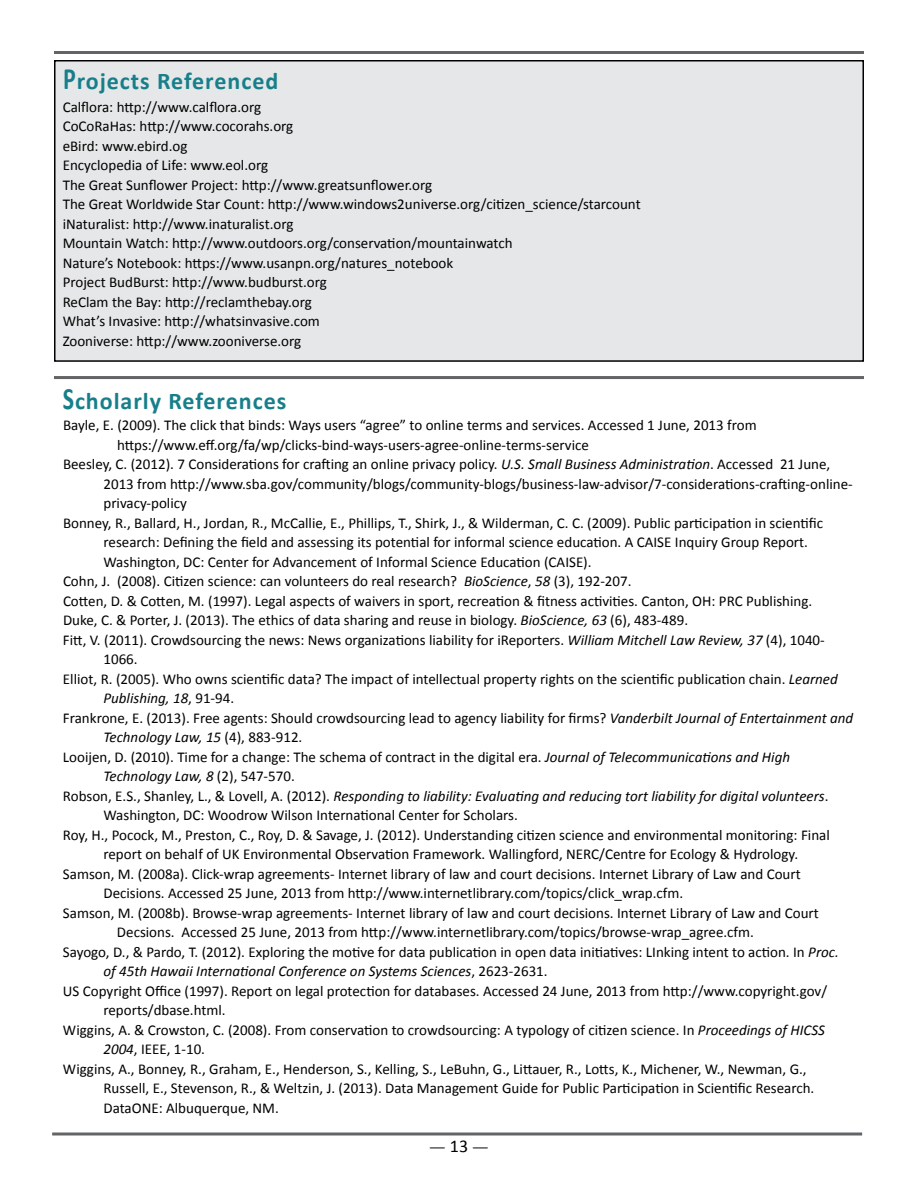
<style>
.page{position:relative;width:918px;height:1188px;background:#fff}
.page>*{position:absolute;margin:0;border:0;box-sizing:border-box;transform-origin:0 0}
.t1{font:700 24px "Calibri";letter-spacing:.04em;color:#177f8a}
.t2{font:18px "Minion Pro";color:#000}
.t3{font:15px/19.5px "Calibri";color:#000}
.t4{font:italic 15px "Calibri";color:#000}
.s1{font-size:31.2px}
.s2{font-style:italic}
.s3{font-style:normal}
.s4{font-family:"Calibri"}
</style>
<div class="page">
<hr style="left:54px;top:51px;width:810px;height:3px;background:#636466">
<svg style="left:52px;top:1132px;width:810px;height:4px;background:#898a8c"></svg>
<hr style="left:54px;top:376px;width:810px;height:3px;background:#636466">
<div style="left:55px;top:61px;width:808px;height:300px;background:#e6e7e8"></div>
<div style="left:54px;top:60px;width:810px;height:302px;border:2px solid #000"></div>
<h1 class="t1" style="left:63px;top:65px;width:217px"><span class="s1">P</span>rojects Referenced</h1>
<p class="t3" style="left:63px;top:97px;width:580px">Calflora: http://www.calflora.org<br>CoCoRaHas: http://www.cocorahs.org<br>eBird: www.ebird.og<br>Encyclopedia of Life: www.eol.org<br>The Great Sunflower Project: http://www.greatsunflower.org<br>The Great Worldwide Star Count: http://www.windows2universe.org/citizen_science/starcount iNaturalist: http://www.inaturalist.org<br>Mountain Watch: http://www.outdoors.org/conservation/mountainwatch<br>Nature’s Notebook: https://www.usanpn.org/natures_notebook<br>Project BudBurst: http://www.budburst.org<br>ReClam the Bay: http://reclamthebay.org<br>What’s Invasive: http://whatsinvasive.com<br>Zooniverse: http://www.zooniverse.org</p>
<h1 class="t1" style="left:63px;top:385px;width:225px"><span class="s1">S</span>cholarly References</h1>
<p class="t3" style="left:63px;top:416px;width:695px">Bayle, E. (2009). The click that binds: Ways users “agree” to online terms and services. Accessed 1 June, 2013 from</p>
<p class="t3" style="left:117px;top:435px;width:473px">https://www.eff.org/fa/wp/clicks-bind-ways-users-agree-online-terms-service</p>
<p class="t3" style="left:63px;top:455px;width:769px">Beesley, C. (2012). 7 Considerations for crafting an online privacy policy. <span class="s2">U.S. Small Business Administration</span>. Accessed 21 June,</p>
<p class="t3" style="left:104px;top:474px;width:751px">2013 from http://www.sba.gov/community/blogs/community-blogs/business-law-advisor/7-considerations-crafting-online-</p>
<p class="t3" style="left:104px;top:494px;width:85px">privacy-policy</p>
<p class="t3" style="left:63px;top:513px;width:762px">Bonney, R., Ballard, H., Jordan, R., McCallie, E., Phillips, T., Shirk, J., &amp; Wilderman, C. C. (2009). Public participation in scientific</p>
<p class="t3" style="left:104px;top:533px;width:706px">research: Defining the field and assessing its potential for informal science education. A CAISE Inquiry Group Report.</p>
<p class="t3" style="left:104px;top:552px;width:490px">Washington, DC: Center for Advancement of Informal Science Education (CAISE).</p>
<p class="t3" style="left:63px;top:572px;width:570px">Cohn, J. (2008). Citizen science: can volunteers do real research? <span class="s2">BioScience</span>, <span class="s2">58</span> (3), 192-207.</p>
<p class="t3" style="left:63px;top:591px;width:751px">Cotten, D. &amp; Cotten, M. (1997). Legal aspects of waivers in sport, recreation &amp; fitness activities. Canton, OH: PRC Publishing.</p>
<p class="t3" style="left:63px;top:611px;width:627px">Duke, C. &amp; Porter, J. (2013). The ethics of data sharing and reuse in biology. <span class="s2">BioScience, 63</span> (6), 483-489.</p>
<p class="t3" style="left:63px;top:630px;width:763px">Fitt, V. (2011). Crowdsourcing the news: News organizations liability for iReporters. <span class="s2">William Mitchell Law Review, 37</span> (4), 1040-</p>
<p class="t3" style="left:103px;top:650px;width:36px">1066.</p>
<p class="t3" style="left:63px;top:669px;width:776px">Elliot, R. (2005). Who owns scientific data? The impact of intellectual property rights on the scientific publication chain. <span class="s2">Learned</span></p>
<p class="t4" style="left:103px;top:688px;width:132px">Publishing, 18<span class="s3">, 91-94.</span></p>
<p class="t3" style="left:63px;top:708px;width:792px">Frankrone, E. (2013). Free agents: Should crowdsourcing lead to agency liability for firms? <span class="s2">Vanderbilt Journal of Entertainment and</span></p>
<p class="t4" style="left:103px;top:727px;width:200px">Technology Law, 15 <span class="s3">(4), 883-912.</span></p>
<p class="t3" style="left:63px;top:747px;width:729px">Looijen, D. (2010). Time for a change: The schema of contract in the digital era. <span class="s2">Journal of Telecommunications and High</span></p>
<p class="t4" style="left:103px;top:766px;width:193px">Technology Law, 8 <span class="s3">(2), 547-570.</span></p>
<p class="t4" style="left:63px;top:786px;width:767px"><span class="s3">Robson, E.S., Shanley, L., &amp; Lovell, A. (2012).</span> Responding to liability: Evaluating and reducing tort liability for digital volunteers<span class="s3">.</span></p>
<p class="t3" style="left:103px;top:806px;width:416px">Washington, DC: Woodrow Wilson International Center for Scholars.</p>
<p class="t3" style="left:63px;top:825px;width:768px">Roy, H., Pocock, M., Preston, C., Roy, D. &amp; Savage, J. (2012). Understanding citizen science and environmental monitoring: Final</p>
<p class="t3" style="left:103px;top:845px;width:696px">report on behalf of UK Environmental Observation Framework. Wallingford, NERC/Centre for Ecology &amp; Hydrology.</p>
<p class="t3" style="left:63px;top:864px;width:739px">Samson, M. (2008a). Click-wrap agreements- Internet library of law and court decisions. Internet Library of Law and Court</p>
<p class="t3" style="left:103px;top:884px;width:581px">Decisions. Accessed 25 June, 2013 from http://www.internetlibrary.com/topics/click_wrap.cfm.</p>
<p class="t3" style="left:63px;top:903px;width:757px">Samson, M. (2008b). Browse-wrap agreements- Internet library of law and court decisions. Internet Library of Law and Court</p>
<p class="t3" style="left:117px;top:923px;width:639px">Decsions. Accessed 25 June, 2013 from http://www.internetlibrary.com/topics/browse-wrap_agree.cfm.</p>
<p class="t3" style="left:63px;top:942px;width:777px">Sayogo, D., &amp; Pardo, T. (2012). Exploring the motive for data publication in open data initiatives: LInking intent to action. In <span class="s2">Proc.</span></p>
<p class="t4" style="left:103px;top:961px;width:446px">of 45th Hawaii International Conference on Systems Sciences<span class="s3">, 2623-2631.</span></p>
<p class="t3" style="left:63px;top:981px;width:766px">US Copyright Office (1997). Report on legal protection for databases. Accessed 24 June, 2013 from http://www.copyright.gov/</p>
<p class="t3" style="left:103px;top:1001px;width:124px">reports/dbase.html.</p>
<p class="t3" style="left:63px;top:1020px;width:764px">Wiggins, A. &amp; Crowston, C. (2008). From conservation to crowdsourcing: A typology of citizen science. In <span class="s2">Proceedings of HICSS</span></p>
<p class="t3" style="left:103px;top:1040px;width:103px"><span class="s2">2004</span>, IEEE, 1-10.</p>
<p class="t3" style="left:63px;top:1059px;width:745px">Wiggins, A., Bonney, R., Graham, E., Henderson, S., Kelling, S., LeBuhn, G., Littauer, R., Lotts, K., Michener, W., Newman, G.,</p>
<p class="t3" style="left:103px;top:1079px;width:712px">Russell, E., Stevenson, R., &amp; Weltzin, J. (2013). Data Management Guide for Public Participation in Scientific Research.</p>
<p class="t3" style="left:103px;top:1098px;width:177px">DataONE: Albuquerque, NM.</p>
<p class="t2" style="left:429px;top:1134px;width:61px">— <span class="s4">13</span> —</p>
</div>
